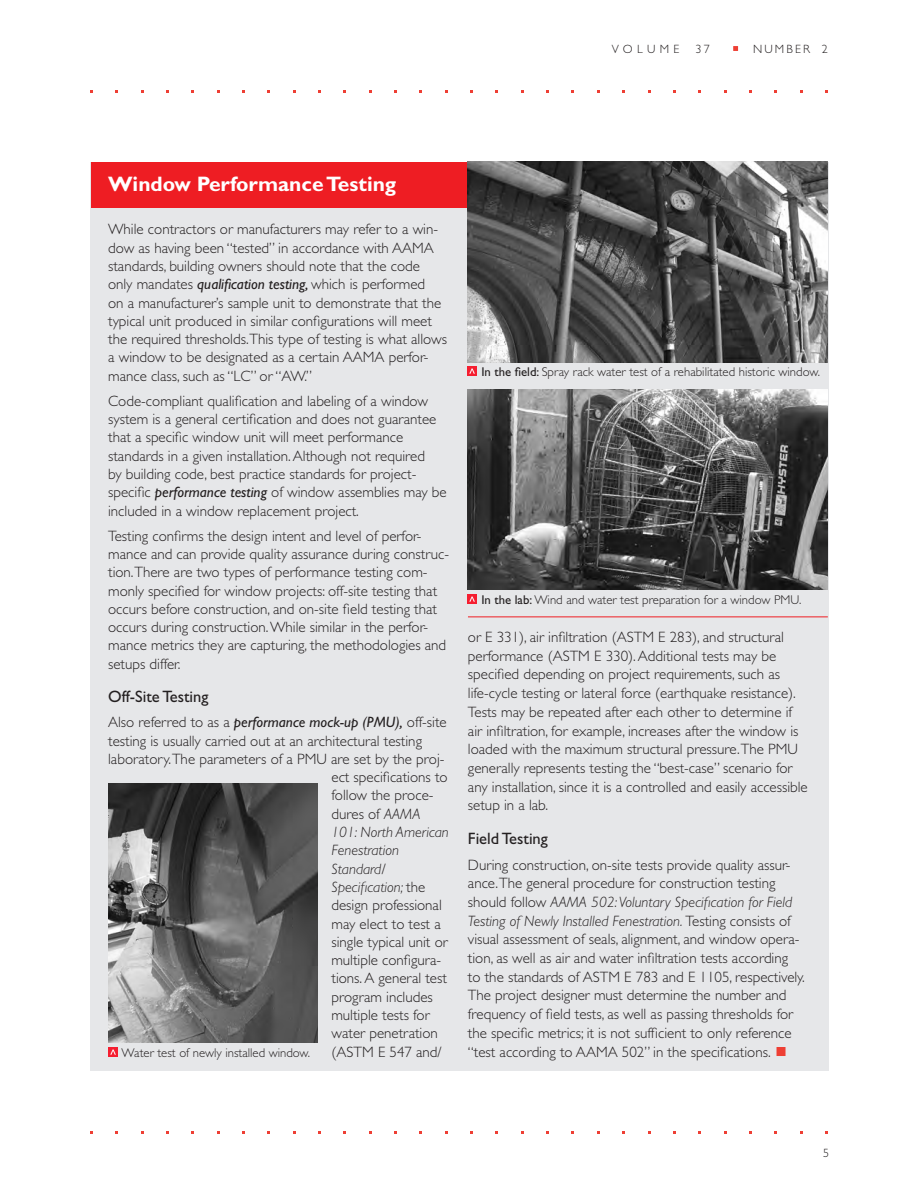
<style>
.page{position:relative;width:918px;height:1188px;background:#fff}
.page>*{position:absolute;margin:0;border:0;box-sizing:border-box;transform-origin:0 0}
.t1{font:700 21px "Gill Sans";color:#fff}
.t2{font:16.5px "Gill Sans";color:#231f20}
.t3{font:300 15px/18.3px "Gill Sans";color:#231f20}
.t4{font:italic 300 15px "Gill Sans";color:#231f20}
.t5{font:300 12.75px "Gill Sans";color:#231f20}
.subhead{font:300 12px "Gill Sans";letter-spacing:.18em;color:#231f20}
.s1{font-weight:400;font-style:italic}
.s2{font-style:italic}
.s3{font-style:normal}
.s4{font-weight:400}
</style>
<div class="page">
<svg style="left:733px;top:46px;width:5px;height:5px"></svg>
<div style="left:90px;top:162px;width:738px;height:908px;background:#e6e7e9"></div>
<div style="left:91px;top:162px;width:736px;height:45px;background:#ee1d23"></div>
<img style="left:468px;top:162px;width:359px;height:200px">
<svg style="left:468px;top:367px;width:9px;height:9px"></svg>
<img style="left:108px;top:783px;width:210px;height:259px">
<svg style="left:108px;top:1047px;width:9px;height:9px"></svg>
<img style="left:468px;top:389px;width:359px;height:200px">
<svg style="left:468px;top:594px;width:9px;height:9px"></svg>
<div style="left:777px;top:1047px;width:9px;height:9px;background:#ee3f34;border:2px solid #ee3f34"></div>
<hr style="left:468px;top:616px;width:360px;height:1px;background:#ee1d23">
<p class="subhead" style="left:612px;top:42px;width:69px">VOLUME</p>
<p class="subhead" style="left:696px;top:42px;width:16px">37</p>
<p class="subhead" style="left:753px;top:42px;width:76px">NUMBER 2</p>
<p class="t1" style="left:108px;top:171px;width:290px">Window Performance Testing</p>
<p class="t3" style="left:108px;top:220px;width:340px">While contractors or manufacturers may refer to a win&shy;dow as having been “tested” in accordance with AAMA standards, building owners should note that the code only mandates <span class="s1">qualification testing,</span> which is performed<br>on a manufacturer’s sample unit to demonstrate that the typical unit produced in similar configurations will meet the required thresholds.This type of testing is what allows a window to be designated as a certain AAMA perfor&shy;mance class, such as “LC” or “AW.”</p>
<p class="t3" style="left:108px;top:392px;width:340px">Code-compliant qualification and labeling of a window system is a general certification and does not guarantee that a specific window unit will meet performance standards in a given installation. Although not required<br>by building code, best practice standards for project&shy;specific <span class="s1">performance testing</span> of window assemblies may be included in a window replacement project.</p>
<p class="t3" style="left:108px;top:527px;width:343px">Testing confirms the design intent and level of perfor&shy;mance and can provide quality assurance during construc&shy;tion.There are two types of performance testing com&shy;monly specified for window projects: off-site testing that occurs before construction, and on-site field testing that occurs during construction. While similar in the perfor&shy;mance metrics they are capturing, the methodologies and setups differ.</p>
<p class="t2" style="left:108px;top:687px;width:102px">Off-Site Testing</p>
<p class="t3" style="left:108px;top:713px;width:340px">Also referred to as a <span class="s1">performance mock-up (PMU),</span> off-site</p>
<p class="t3" style="left:108px;top:732px;width:315px">testing is usually carried out at an architectural testing</p>
<p class="t3" style="left:108px;top:750px;width:338px">laboratory.The parameters of a PMU are set by the proj-</p>
<p class="t3" style="left:331px;top:768px;width:118px">ect specifications to</p>
<p class="t3" style="left:331px;top:786px;width:104px">follow the proce-</p>
<p class="t3" style="left:331px;top:805px;width:90px">dures of <span class="s2">AAMA</span></p>
<p class="t4" style="left:331px;top:824px;width:119px">101: North American</p>
<p class="t4" style="left:331px;top:842px;width:69px">Fenestration</p>
<p class="t4" style="left:331px;top:860px;width:56px">Standard/</p>
<p class="t4" style="left:331px;top:879px;width:95px">Specification; <span class="s3">the</span></p>
<p class="t3" style="left:331px;top:896px;width:112px">design professional</p>
<p class="t3" style="left:331px;top:915px;width:111px">may elect to test a</p>
<p class="t3" style="left:331px;top:933px;width:118px">single typical unit or</p>
<p class="t3" style="left:331px;top:951px;width:111px">multiple configura-</p>
<p class="t3" style="left:331px;top:969px;width:117px">tions. A general test</p>
<p class="t3" style="left:331px;top:988px;width:103px">program includes</p>
<p class="t3" style="left:331px;top:1006px;width:100px">multiple tests for</p>
<p class="t3" style="left:331px;top:1024px;width:108px">water penetration</p>
<p class="t3" style="left:331px;top:1043px;width:112px">(ASTM E 547 and/</p>
<p class="t5" style="left:122px;top:1045px;width:190px">Water test of newly installed window.</p>
<p class="t5" style="left:481px;top:365px;width:340px"><span class="s4">In the field:</span> Spray rack water test of a rehabilitated historic window.</p>
<p class="t5" style="left:481px;top:592px;width:321px"><span class="s4">In the lab:</span> Wind and water test preparation for a window PMU.</p>
<p class="t3" style="left:468px;top:628px;width:341px;line-height:18.8px">or E 331), air infiltration (ASTM E 283), and structural performance (ASTM E 330). Additional tests may be specified depending on project requirements, such as life-cycle testing or lateral force (earthquake resistance).<br>Tests may be repeated after each other to determine if air infiltration, for example, increases after the window is loaded with the maximum structural pressure.The PMU generally represents testing the “best-case” scenario for any installation, since it is a controlled and easily accessible setup in a lab.</p>
<p class="t2" style="left:468px;top:829px;width:81px">Field Testing</p>
<p class="t3" style="left:468px;top:855px;width:338px;line-height:18.8px">During construction, on-site tests provide quality assur&shy;ance.The general procedure for construction testing should follow <span class="s2">AAMA 502: Voluntary Specification for Field Testing of Newly Installed Fenestration.</span> Testing consists of visual assessment of seals, alignment, and window opera&shy;tion, as well as air and water infiltration tests according<br>to the standards of ASTM E 783 and E 1105, respectively.<br>The project designer must determine the number and frequency of field tests, as well as passing thresholds for the specific metrics; it is not sufficient to only reference “test according to AAMA 502” in the specifications.</p>
<p class="subhead" style="left:823px;top:1146px;width:7px">5</p>
</div>
